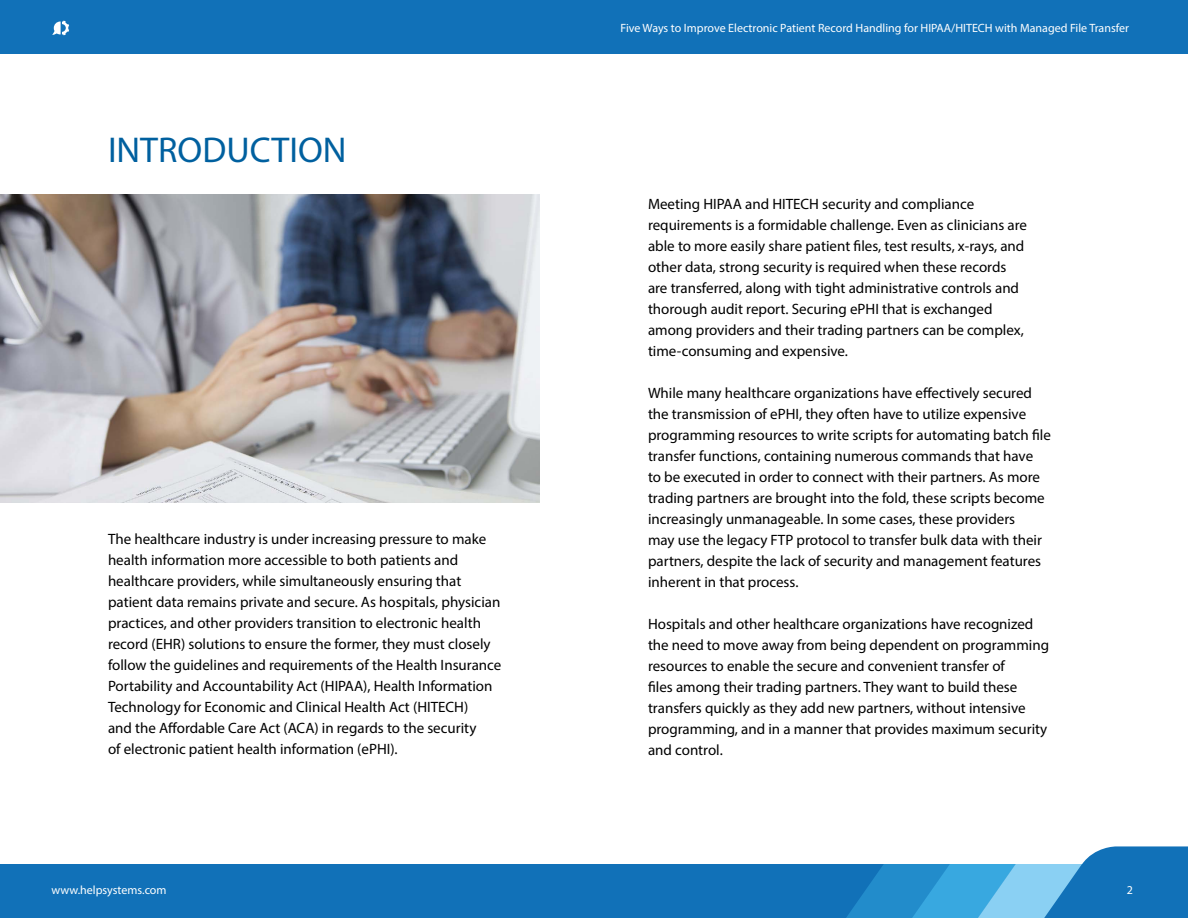
<style>
.page{position:relative;width:1188px;height:918px;background:#fff}
.page>*{position:absolute;margin:0;border:0;box-sizing:border-box;transform-origin:0 0}
.t1{font:36px "Myriad Pro";color:#00609f}
.t2{font:15px/21px "Myriad Pro";color:#000}
.t3{font:12px "Myriad Pro";color:#fff}
</style>
<div class="page">
<div style="left:0;top:864px;width:1188px;height:54px;background:#1171b8"></div>
<div style="left:0;top:0;width:1188px;height:54px;background:#1171b8"></div>
<svg style="left:846px;top:846px;width:342px;height:72px"></svg>
<svg style="left:52px;top:21px;width:17px;height:14px"></svg>
<img style="left:0;top:195px;width:540px;height:308px">
<h1 class="t1" style="left:108px;top:127px;width:240px">INTRODUCTION</h1>
<p class="t2" style="left:108px;top:528px;width:395px">The healthcare industry is under increasing pressure to make health information more accessible to both patients and healthcare providers, while simultaneously ensuring that patient data remains private and secure. As hospitals, physician practices, and other providers transition to electronic health record (EHR) solutions to ensure the former, they must closely follow the guidelines and requirements of the Health Insurance Portability and Accountability Act (HIPAA), Health Information Technology for Economic and Clinical Health Act (HITECH)<br>and the Affordable Care Act (ACA) in regards to the security<br>of electronic patient health information (ePHI).</p>
<p class="t3" style="left:620px;top:20px;width:510px">Five Ways to Improve Electronic Patient Record Handling for HIPAA/HITECH with Managed File Transfer</p>
<p class="t2" style="left:648px;top:194px;width:380px">Meeting HIPAA and HITECH security and compliance requirements is a formidable challenge. Even as clinicians are able to more easily share patient files, test results, x-rays, and other data, strong security is required when these records are transferred, along with tight administrative controls and thorough audit report. Securing ePHI that is exchanged among providers and their trading partners can be complex, time-consuming and expensive.</p>
<p class="t2" style="left:648px;top:383px;width:405px">While many healthcare organizations have effectively secured the transmission of ePHI, they often have to utilize expensive programming resources to write scripts for automating batch file transfer functions, containing numerous commands that have<br>to be executed in order to connect with their partners. As more trading partners are brought into the fold, these scripts become increasingly unmanageable. In some cases, these providers<br>may use the legacy FTP protocol to transfer bulk data with their partners, despite the lack of security and management features inherent in that process.</p>
<p class="t2" style="left:648px;top:614px;width:403px">Hospitals and other healthcare organizations have recognized the need to move away from being dependent on programming resources to enable the secure and convenient transfer of<br>files among their trading partners. They want to build these transfers quickly as they add new partners, without intensive programming, and in a manner that provides maximum security and control.</p>
<p class="t3" style="left:51px;top:883px;width:117px">www.helpsystems.com</p>
<p class="t3" style="left:1127px;top:883px;width:8px">2</p>
</div>
